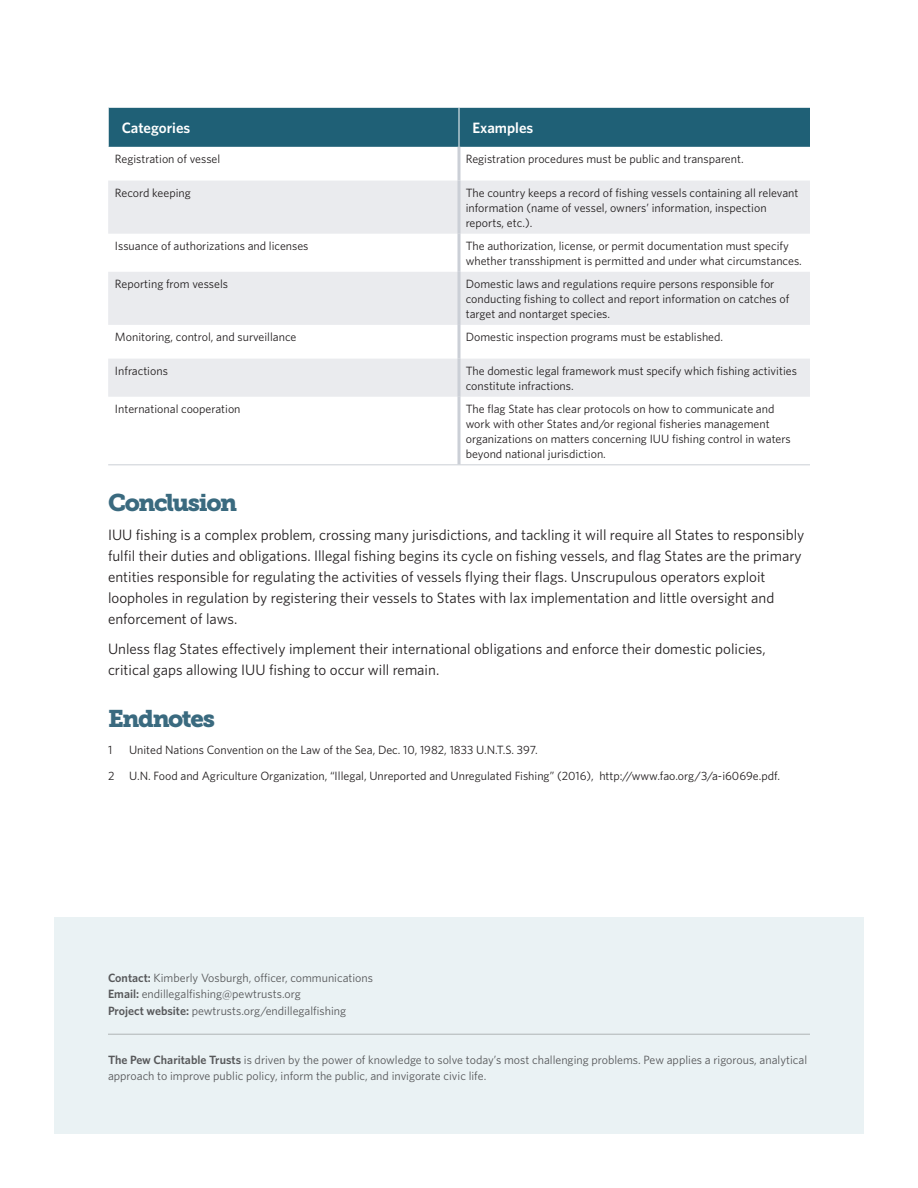
<style>
.page{position:relative;width:918px;height:1188px;background:#fff}
.page>*{position:absolute;margin:0;border:0;box-sizing:border-box;transform-origin:0 0}
.t1{font:24px "Museo Slab 900";letter-spacing:-.06em;color:#3a6a7f}
.List__last_item{font:15px/21px "Whitney";color:#231f20}
.Table-H1__center{font:600 15px "Whitney";color:#fff}
.Table-Body{font:12px/15px "Whitney";color:#231f20}
.Footer_text{font:12px/16.5px "Whitney";color:#57585a}
.s1{font-weight:600}
</style>
<div class="page">
<div style="left:109px;top:108px;width:701px;height:39px;background:#1f6076"></div>
<svg style="left:108px;top:181px;width:702px;height:216px;fill:#eaebee"></svg>
<hr style="left:458px;top:147px;width:2px;height:34px;background:#cbcfd6">
<hr style="left:458px;top:181px;width:2px;height:53px;background:#cbcfd6">
<hr style="left:458px;top:234px;width:2px;height:38px;background:#cbcfd6">
<hr style="left:458px;top:272px;width:2px;height:53px;background:#cbcfd6">
<hr style="left:458px;top:325px;width:2px;height:34px;background:#cbcfd6">
<hr style="left:458px;top:359px;width:2px;height:38px;background:#cbcfd6">
<hr style="left:458px;top:397px;width:2px;height:67px;background:#cbcfd6">
<hr style="left:459px;top:108px;width:1px;height:39px;background:#fff">
<hr style="left:108px;top:464px;width:351px;height:1px;background:#cbcfd6">
<hr style="left:459px;top:464px;width:351px;height:1px;background:#cbcfd6">
<div style="left:54px;top:917px;width:810px;height:217px;background:#eaf2f4"></div>
<hr style="left:108px;top:1034px;width:702px;height:1px;background:#231f20">
<p class="Table-H1__center" style="left:122px;top:118px;width:70px">Categories</p>
<p class="Table-H1__center" style="left:472px;top:118px;width:62px">Examples</p>
<p class="Table-Body" style="left:115px;top:151px;width:107px">Registration of vessel</p>
<p class="Table-Body" style="left:466px;top:151px;width:279px">Registration procedures must be public and transparent.</p>
<p class="Table-Body" style="left:115px;top:185px;width:77px">Record keeping</p>
<p class="Table-Body" style="left:466px;top:185px;width:334px">The country keeps a record of fishing vessels containing all relevant information (name of vessel, owners’ information, inspection reports, etc.).</p>
<p class="Table-Body" style="left:115px;top:238px;width:195px">Issuance of authorizations and licenses</p>
<p class="Table-Body" style="left:466px;top:238px;width:338px">The authorization, license, or permit documentation must specify whether transshipment is permitted and under what circumstances.</p>
<p class="Table-Body" style="left:115px;top:276px;width:115px">Reporting from vessels</p>
<p class="Table-Body" style="left:466px;top:276px;width:325px">Domestic laws and regulations require persons responsible for conducting fishing to collect and report information on catches of target and nontarget species.</p>
<p class="Table-Body" style="left:115px;top:329px;width:183px">Monitoring, control, and surveillance</p>
<p class="Table-Body" style="left:466px;top:329px;width:259px">Domestic inspection programs must be established.</p>
<p class="Table-Body" style="left:115px;top:363px;width:55px">Infractions</p>
<p class="Table-Body" style="left:466px;top:363px;width:333px">The domestic legal framework must specify which fishing activities constitute infractions.</p>
<p class="Table-Body" style="left:115px;top:401px;width:127px">International cooperation</p>
<p class="Table-Body" style="left:466px;top:401px;width:327px">The flag State has clear protocols on how to communicate and work with other States and/or regional fisheries management organizations on matters concerning IUU fishing control in waters beyond national jurisdiction.</p>
<h1 class="t1" style="left:108px;top:489px;width:131px">Conclusion</h1>
<p class="List__last_item" style="left:108px;top:523px;width:698px">IUU fishing is a complex problem, crossing many jurisdictions, and tackling it will require all States to responsibly fulfil their duties and obligations. Illegal fishing begins its cycle on fishing vessels, and flag States are the primary entities responsible for regulating the activities of vessels flying their flags. Unscrupulous operators exploit loopholes in regulation by registering their vessels to States with lax implementation and little oversight and enforcement of laws.</p>
<p class="List__last_item" style="left:108px;top:637px;width:659px">Unless flag States effectively implement their international obligations and enforce their domestic policies, critical gaps allowing IUU fishing to occur will remain.</p>
<h1 class="t1" style="left:108px;top:705px;width:108px">Endnotes</h1>
<p class="Table-Body" style="left:108px;top:742px;width:6px">1</p>
<p class="Table-Body" style="left:129px;top:742px;width:410px">United Nations Convention on the Law of the Sea, Dec. 10, 1982, 1833 U.N.T.S. 397.</p>
<p class="Table-Body" style="left:108px;top:768px;width:674px">2 U.N. Food and Agriculture Organization, “Illegal, Unreported and Unregulated Fishing” (2016), http://www.fao.org/3/a-i6069e.pdf.</p>
<p class="Footer_text" style="left:108px;top:969px;width:267px"><span class="s1">Contact:</span> Kimberly Vosburgh, officer, communications<br><span class="s1">Email:</span> endillegalfishing@pewtrusts.org<br><span class="s1">Project website:</span> pewtrusts.org/endillegalfishing</p>
<p class="Footer_text" style="left:108px;top:1051px;width:701px"><span class="s1">The Pew Charitable Trusts</span> is driven by the power of knowledge to solve today’s most challenging problems. Pew applies a rigorous, analytical approach to improve public policy, inform the public, and invigorate civic life.</p>
</div>
